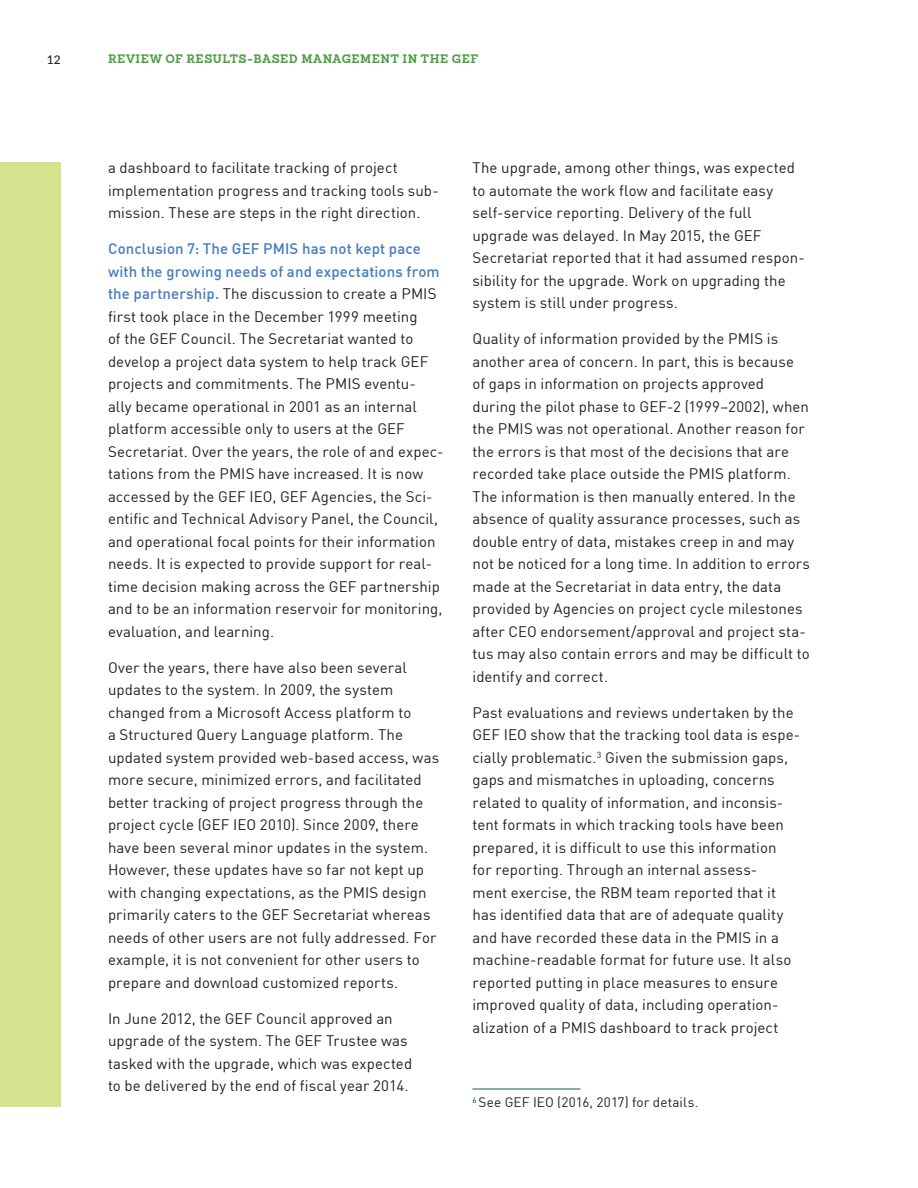
<style>
.page{position:relative;width:918px;height:1188px;background:#fff}
.page>*{position:absolute;margin:0;border:0;box-sizing:border-box;transform-origin:0 0}
.t1{font:15px/22.5px "DINOT";letter-spacing:.005em;color:#231f20}
.t2{font:13.5px "DINOT";letter-spacing:.01em;color:#231f20}
.t3{font:700 12px "Sanchez Slab";letter-spacing:.05em;color:#4d9e45}
.t4{font:500 12px "Lato";color:#231f20}
.s1{font-weight:500;color:#467cbf}
</style>
<div class="page">
<div style="left:0;top:162px;width:61px;height:945px;background:#d4e48e"></div>
<hr style="left:472px;top:1089px;width:108px;height:1px;background:#0c6638">
<p class="t4" style="left:47px;top:51px;width:15px">12</p>
<p class="t3" style="left:108px;top:50px;width:235px">REVIEW OF RESULTS-BASED MANAGEME</p>
<p class="t3" style="left:381px;top:50px;width:99px">NT IN THE GEF</p>
<p class="t1" style="left:108px;top:156px;width:332px">a dashboard to facilitate tracking of project implementation progress and tracking tools sub&shy;mission. These are steps in the right direction.</p>
<p class="t1" style="left:108px;top:237px;width:337px"><span class="s1">Conclusion 7: The GEF PMIS has not kept pace with the growing needs of and expectations from the partnership.</span> The discussion to create a PMIS first took place in the December 1999 meeting<br>of the GEF Council. The Secretariat wanted to develop a project data system to help track GEF projects and commitments. The PMIS eventu-<br>ally became operational in 2001 as an internal platform accessible only to users at the GEF Secretariat. Over the years, the role of and expec&shy;tations from the PMIS have increased. It is now accessed by the GEF IEO, GEF Agencies, the Sci&shy;entific and Technical Advisory Panel, the Council, and operational focal points for their information needs. It is expected to provide support for real&shy;time decision making across the GEF partnership and to be an information reservoir for monitoring, evaluation, and learning.</p>
<p class="t1" style="left:108px;top:655px;width:333px">Over the years, there have also been several updates to the system. In 2009, the system changed from a Microsoft Access platform to<br>a Structured Query Language platform. The updated system provided web-based access, was more secure, minimized errors, and facilitated better tracking of project progress through the project cycle (GEF IEO 2010). Since 2009, there have been several minor updates in the system.<br>However, these updates have so far not kept up with changing expectations, as the PMIS design primarily caters to the GEF Secretariat whereas needs of other users are not fully addressed. For example, it is not convenient for other users to prepare and download customized reports.</p>
<p class="t1" style="left:108px;top:1006px;width:306px">In June 2012, the GEF Council approved an upgrade of the system. The GEF Trustee was tasked with the upgrade, which was expected to be delivered by the end of fiscal year 2014.</p>
<p class="t1" style="left:472px;top:156px;width:334px">The upgrade, among other things, was expected to automate the work flow and facilitate easy self-service reporting. Delivery of the full upgrade was delayed. In May 2015, the GEF Secretariat reported that it had assumed respon&shy;sibility for the upgrade. Work on upgrading the system is still under progress.</p>
<p class="t1" style="left:472px;top:327px;width:339px">Quality of information provided by the PMIS is another area of concern. In part, this is because of gaps in information on projects approved during the pilot phase to GEF-2 (1999–2002), when the PMIS was not operational. Another reason for the errors is that most of the decisions that are recorded take place outside the PMIS platform.<br>The information is then manually entered. In the absence of quality assurance processes, such as double entry of data, mistakes creep in and may not be noticed for a long time. In addition to errors made at the Secretariat in data entry, the data provided by Agencies on project cycle milestones after CEO endorsement/approval and project sta&shy;tus may also contain errors and may be difficult to identify and correct.</p>
<p class="t1" style="left:472px;top:700px;width:329px">Past evaluations and reviews undertaken by the GEF IEO show that the tracking tool data is espe&shy;cially problematic.<sup>3</sup> Given the submission gaps, gaps and mismatches in uploading, concerns related to quality of information, and inconsis&shy;tent formats in which tracking tools have been prepared, it is difficult to use this information<br>for reporting. Through an internal assess-<br>ment exercise, the RBM team reported that it has identified data that are of adequate quality and have recorded these data in the PMIS in a machine-readable format for future use. It also reported putting in place measures to ensure improved quality of data, including operation&shy;alization of a PMIS dashboard to track project</p>
<p class="t2" style="left:472px;top:1092px;width:227px"><sup>6</sup> See GEF IEO (2016, 2017) for details.</p>
</div>
